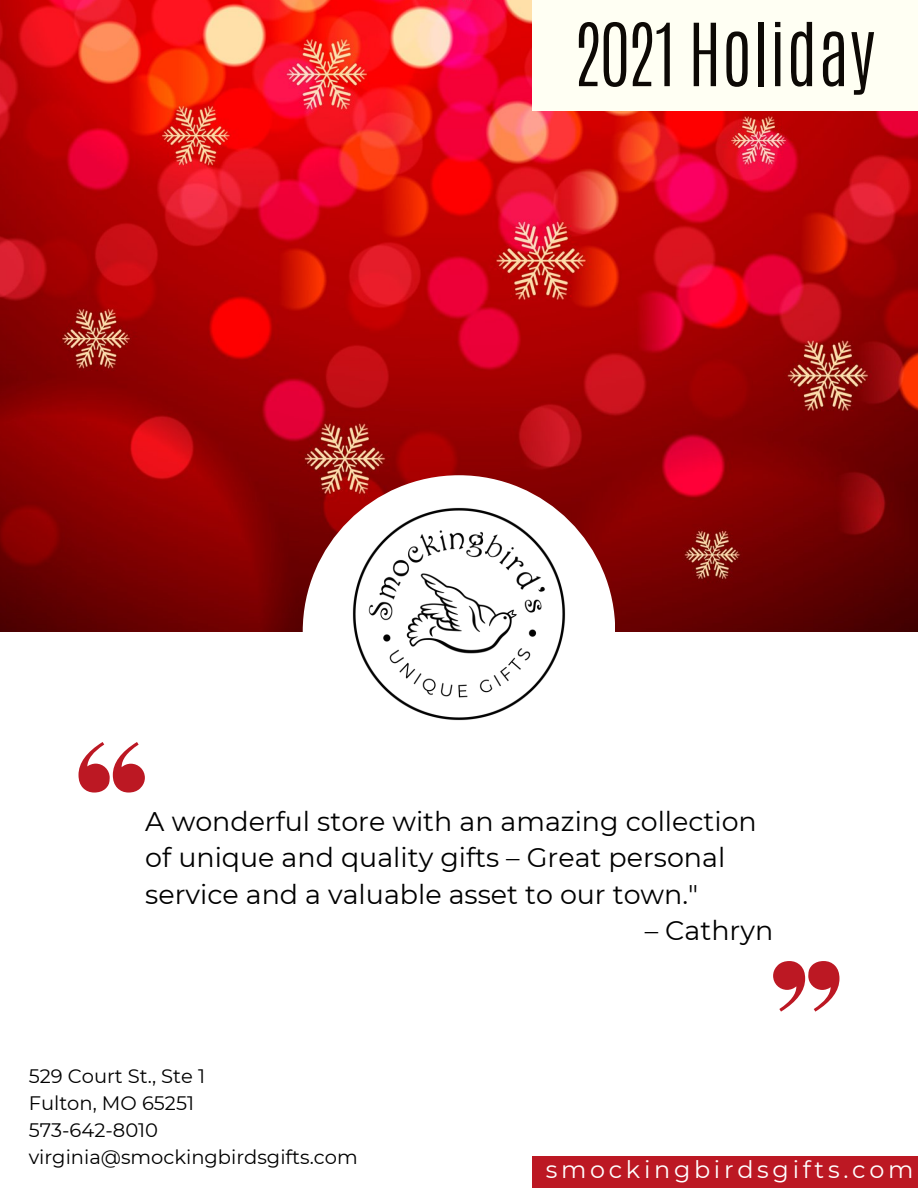
<style>
.page{position:relative;width:918px;height:1188px;background:#fff}
.page>*{position:absolute;margin:0;border:0;box-sizing:border-box;transform-origin:0 0}
.t1{font:300 73.8px "Antonio";color:#0d0905}
.t2{font:27px/36.6px "Montserrat";color:#000}
.t3{font:23.85px "Montserrat";letter-spacing:.155em;color:#fff}
.t4{font:19.5px "Montserrat";color:#000}
</style>
<div class="page">
<img style="left:0;top:0;width:918px;height:631px">
<div style="left:303px;top:475px;width:312px;height:313px;background:#fff;border-radius:50%"></div>
<img style="left:306px;top:461px;width:306px;height:306px;border-radius:50%">
<div style="left:532px;top:0;width:386px;height:110px;background:#fffff3"></div>
<div style="left:532px;top:1156px;width:386px;height:32px;background:#bc1823"></div>
<svg style="left:79px;top:742px;width:66px;height:51px"></svg>
<svg style="left:773px;top:961px;width:66px;height:51px"></svg>
<p class="t1" style="left:575px;top:2px;width:302px">2021 Holiday</p>
<p class="t2" style="left:145px;top:803px;width:613px">A wonderful store with an amazing collection of unique and quality gifts – Great personal service and a valuable asset to our town."</p>
<p class="t2" style="left:645px;top:912px;width:130px">– Cathryn</p>
<p class="t4" style="left:29px;top:1065px;width:178px">529 Court St., Ste 1</p>
<p class="t4" style="left:29px;top:1092px;width:167px">Fulton, MO 65251</p>
<p class="t4" style="left:29px;top:1119px;width:131px">573-642-8010</p>
<p class="t4" style="left:29px;top:1146px;width:330px">virginia@smockingbirdsgifts.com</p>
<p class="t3" style="left:546px;top:1155px;width:369px">smockingbirdsgifts.com</p>
</div>
